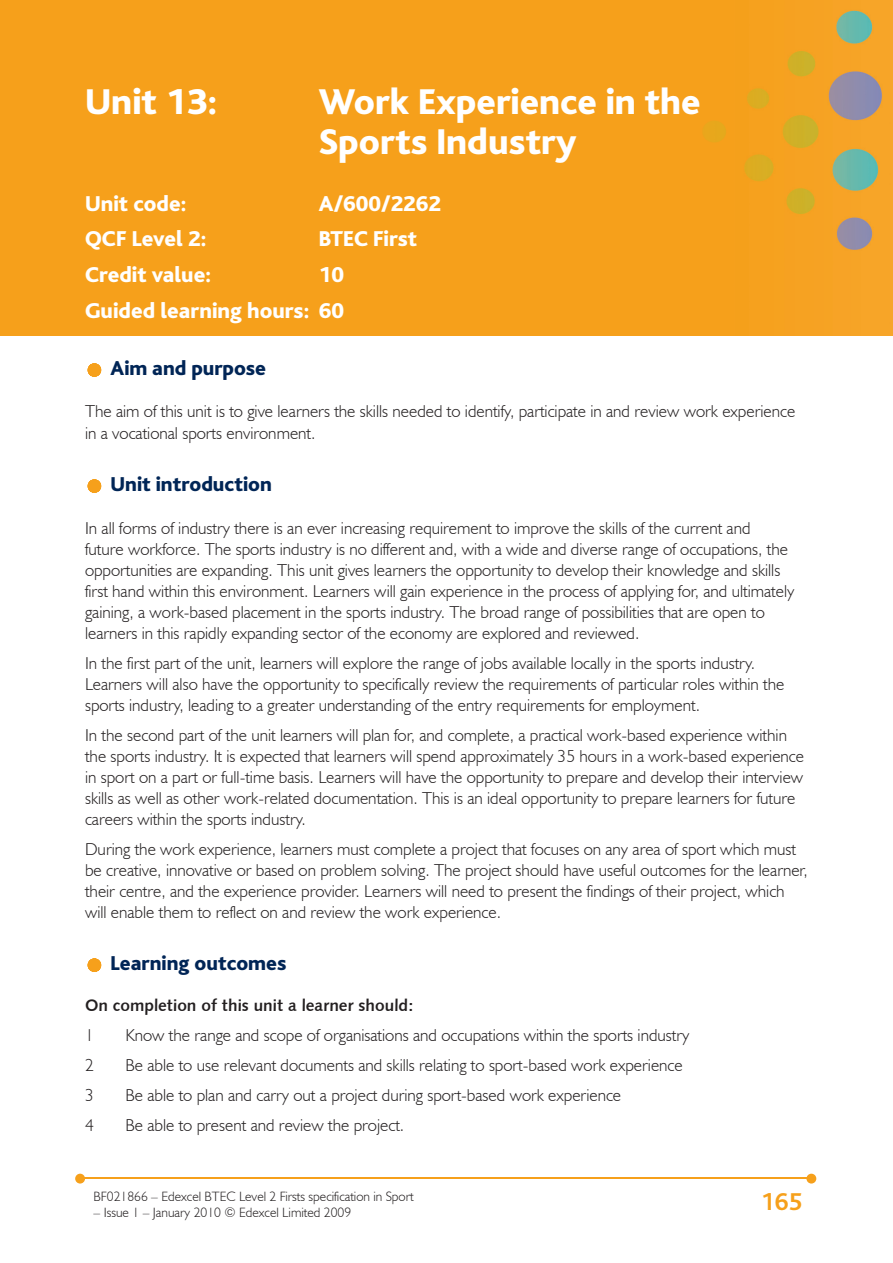
<style>
.page{position:relative;width:893px;height:1263px;background:#fff}
.page>*{position:absolute;margin:0;border:0;box-sizing:border-box;transform-origin:0 0}
.t1{font:800 37.5px/40.5px "Bliss";color:#fff}
.t2{font:700 25.5px "Bliss";color:#f6a01b}
.t3{font:800 22.5px/35.7px "Bliss";color:#fff;text-align:right}
.t4{font:800 21px "Bliss";color:#002556}
.t5{font:300 17.25px/21px "Humanist 521 BT";color:#231f20}
.t6{font:16.5px "Humanist 531 BT Bold A";color:#231f20}
.t7{font:300 13.5px "Humanist 521 BT";color:#231f20}
</style>
<div class="page">
<img style="left:0;top:0;width:893px;height:336px">
<hr style="left:83px;top:1178px;width:727px;height:1px;background:#f6a01b">
<svg style="left:806px;top:1174px;width:10px;height:9px"></svg>
<svg style="left:75px;top:1174px;width:10px;height:9px"></svg>
<svg style="left:88px;top:363px;width:13px;height:14px"></svg>
<svg style="left:88px;top:479px;width:13px;height:14px"></svg>
<svg style="left:88px;top:958px;width:13px;height:14px"></svg>
<h1 class="t1" style="left:85px;top:82px;width:134px">Unit 13:</h1>
<h1 class="t1" style="left:319px;top:82px;width:383px">Work Experience in the<br>Sports Industry</h1>
<h3 class="t3" style="left:85px;top:186px;width:103px">Unit code:</h3>
<h3 class="t3" style="left:319px;top:186px;width:124px">A/600/2262</h3>
<h3 class="t3" style="left:85px;top:222px;width:123px">QCF Level 2:</h3>
<h3 class="t3" style="left:319px;top:222px;width:100px">BTEC First</h3>
<h3 class="t3" style="left:85px;top:258px;width:128px">Credit value:</h3>
<h3 class="t3" style="left:85px;top:258px;width:261px">10<br>Guided learning hours: 60</h3>
<p class="t4" style="left:111px;top:357px;width:157px">Aim and purpose</p>
<p class="t5" style="left:85px;top:401px;width:712px">The aim of this unit is to give learners the skills needed to identify, participate in and review work experience in a vocational sports environment.</p>
<p class="t4" style="left:111px;top:473px;width:163px">Unit introduction</p>
<p class="t5" style="left:85px;top:517px;width:711px">In all forms of industry there is an ever increasing requirement to improve the skills of the current and<br>future workforce. The sports industry is no different and, with a wide and diverse range of occupations, the opportunities are expanding. This unit gives learners the opportunity to develop their knowledge and skills first hand within this environment. Learners will gain experience in the process of applying for, and ultimately gaining, a work-based placement in the sports industry. The broad range of possibilities that are open to learners in this rapidly expanding sector of the economy are explored and reviewed.</p>
<p class="t5" style="left:85px;top:652px;width:701px">In the first part of the unit, learners will explore the range of jobs available locally in the sports industry.<br>Learners will also have the opportunity to specifically review the requirements of particular roles within the sports industry, leading to a greater understanding of the entry requirements for employment.</p>
<p class="t5" style="left:85px;top:724px;width:721px">In the second part of the unit learners will plan for, and complete, a practical work-based experience within the sports industry. It is expected that learners will spend approximately 35 hours in a work-based experience in sport on a part or full-time basis. Learners will have the opportunity to prepare and develop their interview skills as well as other work-related documentation. This is an ideal opportunity to prepare learners for future careers within the sports industry.</p>
<p class="t5" style="left:85px;top:838px;width:724px">During the work experience, learners must complete a project that focuses on any area of sport which must be creative, innovative or based on problem solving. The project should have useful outcomes for the learner, their centre, and the experience provider. Learners will need to present the findings of their project, which will enable them to reflect on and review the work experience.</p>
<p class="t4" style="left:111px;top:952px;width:177px">Learning outcomes</p>
<p class="t6" style="left:85px;top:995px;width:330px">On completion of this unit a learner should:</p>
<p class="t5" style="left:85px;top:1024px;width:10px">1</p>
<p class="t5" style="left:125px;top:1024px;width:565px">Know the range and scope of organisations and occupations within the sports industry</p>
<p class="t5" style="left:85px;top:1054px;width:10px">2</p>
<p class="t5" style="left:125px;top:1054px;width:559px">Be able to use relevant documents and skills relating to sport-based work experience</p>
<p class="t5" style="left:85px;top:1084px;width:10px">3</p>
<p class="t5" style="left:125px;top:1084px;width:497px">Be able to plan and carry out a project during sport-based work experience</p>
<p class="t5" style="left:85px;top:1114px;width:10px">4</p>
<p class="t5" style="left:125px;top:1114px;width:280px">Be able to present and review the project.</p>
<p class="t7" style="left:94px;top:1188px;width:322px">BF021866 – Edexcel BTEC Level 2 Firsts specification in Sport</p>
<p class="t7" style="left:94px;top:1204px;width:259px">– Issue 1 – January 2010 © Edexcel Limited 2009</p>
<h2 class="t2" style="left:761px;top:1189px;width:43px">165</h2>
</div>
